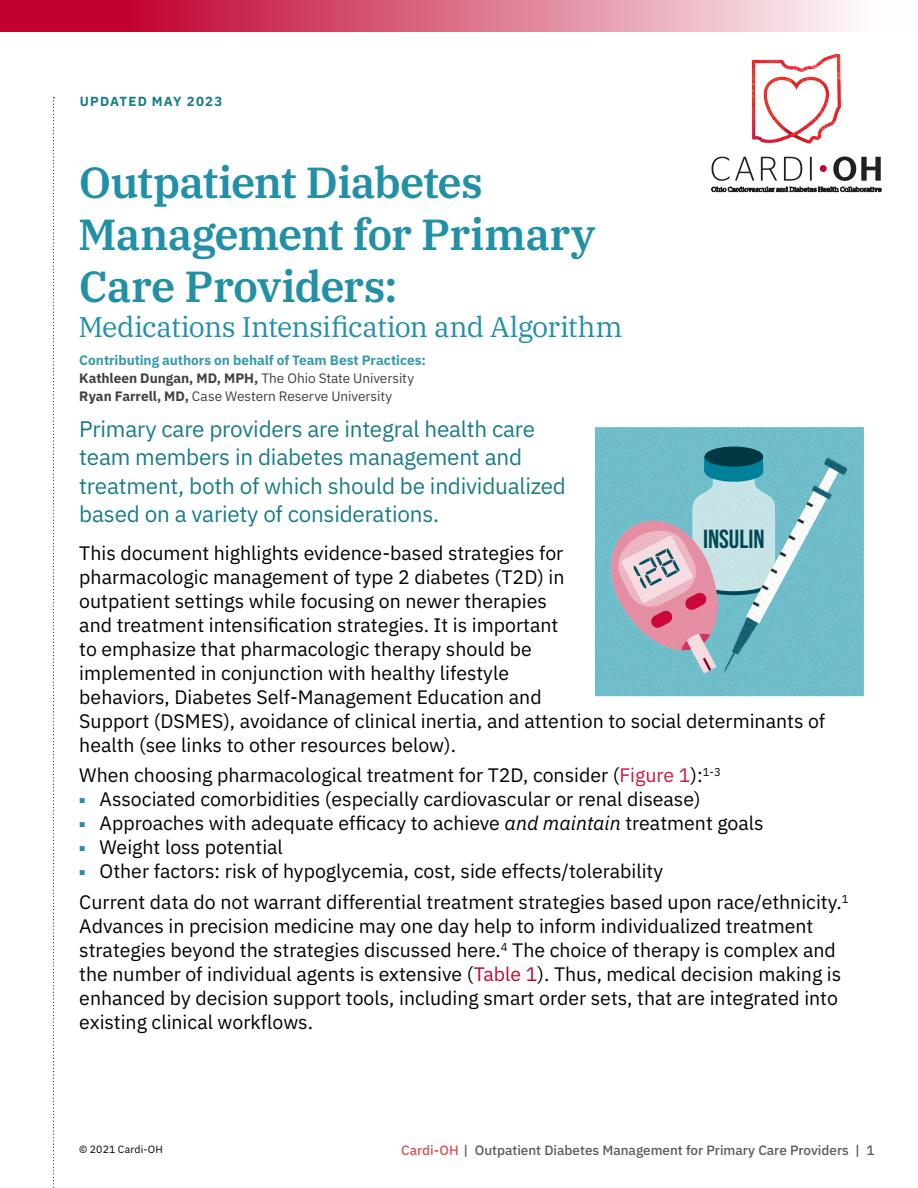
<style>
.page{position:relative;width:918px;height:1188px;background:#fff}
.page>*{position:absolute;margin:0;border:0;box-sizing:border-box;transform-origin:0 0}
.t1{font:600 43.5px/52.2px "IBM Plex Serif";letter-spacing:-.015em;color:#2190a6}
.t2{font:28.5px "IBM Plex Serif";letter-spacing:-.03em;color:#2190a6}
.t3{font:700 26.25px "Bebas Neue Pro";color:#004954}
.t4{font:22.5px/28.5px "IBM Plex Sans";letter-spacing:-.01em;color:#187c88}
.t5{font:19.5px/24px "IBM Plex Sans";color:#000}
.t6{font:13.65px/18px "IBM Plex Sans";letter-spacing:-.005em;color:#414042}
.t7{font:500 13.5px "IBM Plex Sans";color:#58595b}
.t8{font:700 13.2px "IBM Plex Sans";letter-spacing:.09em;color:#187c88}
.t9{font:10.5px "IBM Plex Sans";letter-spacing:.015em;color:#000}
.s1{font-weight:400;font-style:italic;font-size:10.5px;color:#fff}
.s2{font-weight:700;color:#389baf}
.s3{font-weight:700}
.s4{color:#cd163f}
.s5{font-style:italic}
.s6{color:#c00630}
.s7{color:#d55257}
</style>
<div class="page">
<svg style="left:0;top:0;width:854px;height:31px;background:#d96884"></svg>
<svg style="left:53px;top:97px;width:1px;height:1091px"></svg>
<svg style="left:712px;top:156px;width:169px;height:25px"></svg>
<div style="left:820px;top:165px;width:7px;height:7px;background:#c00630;border-radius:50%"></div>
<img style="left:751px;top:54px;width:90px;height:90px">
<svg style="left:712px;top:187px;width:169px;height:5px"></svg>
<div style="left:595px;top:428px;width:49px;height:44px;background:#6fbdca"></div>
<img style="left:644px;top:428px;width:31px;height:30px">
<div style="left:595px;top:472px;width:80px;height:224px;background:#70bdca"></div>
<img style="left:675px;top:428px;width:188px;height:268px">
<svg style="left:604px;top:458px;width:243px;height:215px;background:#96bcc8"></svg>
<p class="t8" style="left:80px;top:91px;width:213px">UPDATED MAY 2023 <span class="s1">August 2021)</span></p>
<h1 class="t1" style="left:78px;top:153px;width:519px">Outpatient Diabetes<br>Management for Primary<br>Care Providers:</h1>
<h2 class="t2" style="left:78px;top:305px;width:546px">Medications Intensification and Algorithm</h2>
<p class="t6" style="left:79px;top:350px;width:348px"><span class="s2">Contributing authors on behalf of Team Best Practices:<br></span><span class="s3">Kathleen Dungan, MD, MPH,</span> The Ohio State University<br><span class="s3">Ryan Farrell, MD,</span> Case Western Reserve University</p>
<p class="t4" style="left:79px;top:413px;width:488px">Primary care providers are integral health care team members in diabetes management and treatment, both of which should be individualized based on a variety of considerations.</p>
<p class="t5" style="left:79px;top:539px;width:747px">This document highlights evidence-based strategies for<br>pharmacologic management of type 2 diabetes (T2D) in<br>outpatient settings while focusing on newer therapies<br>and treatment intensification strategies. It is important<br>to emphasize that pharmacologic therapy should be<br>implemented in conjunction with healthy lifestyle<br>behaviors, Diabetes Self-Management Education and<br>Support (DSMES), avoidance of clinical inertia, and attention to social determinants of health (see links to other resources below).</p>
<p class="t5" style="left:79px;top:762px;width:643px">When choosing pharmacological treatment for T2D, consider (<span class="s4">Figure 1</span>):<sup>1-3</sup></p>
<p class="t5" style="left:79px;top:786px;width:623px"><sup>■</sup> Associated comorbidities (especially cardiovascular or renal disease)</p>
<p class="t5" style="left:79px;top:810px;width:686px"><sup>■</sup> Approaches with adequate efficacy to achieve <span class="s5">and maintain</span> treatment goals</p>
<p class="t5" style="left:79px;top:834px;width:205px"><sup>■</sup> Weight loss potential</p>
<p class="t5" style="left:79px;top:854px;width:771px;line-height:30.8px"><sup>■</sup> Other factors: risk of hypoglycemia, cost, side effects/tolerability<br>Current data do not warrant differential treatment strategies based upon race/ethnicity.<sup>1</sup></p>
<p class="t5" style="left:79px;top:913px;width:763px">Advances in precision medicine may one day help to inform individualized treatment strategies beyond the strategies discussed here.<sup>4</sup> The choice of therapy is complex and the number of individual agents is extensive (<span class="s6">Table 1</span>). Thus, medical decision making is enhanced by decision support tools, including smart order sets, that are integrated into existing clinical workflows.</p>
<h3 class="t3" style="left:703px;top:524px;width:63px">INSULIN</h3>
<p class="t9" style="left:79px;top:1141px;width:85px">© 2021 Cardi-OH</p>
<p class="t7" style="left:401px;top:1140px;width:475px"><span class="s7">Cardi-OH</span> | Outpatient Diabetes Management for Primary Care Providers | 1</p>
</div>
